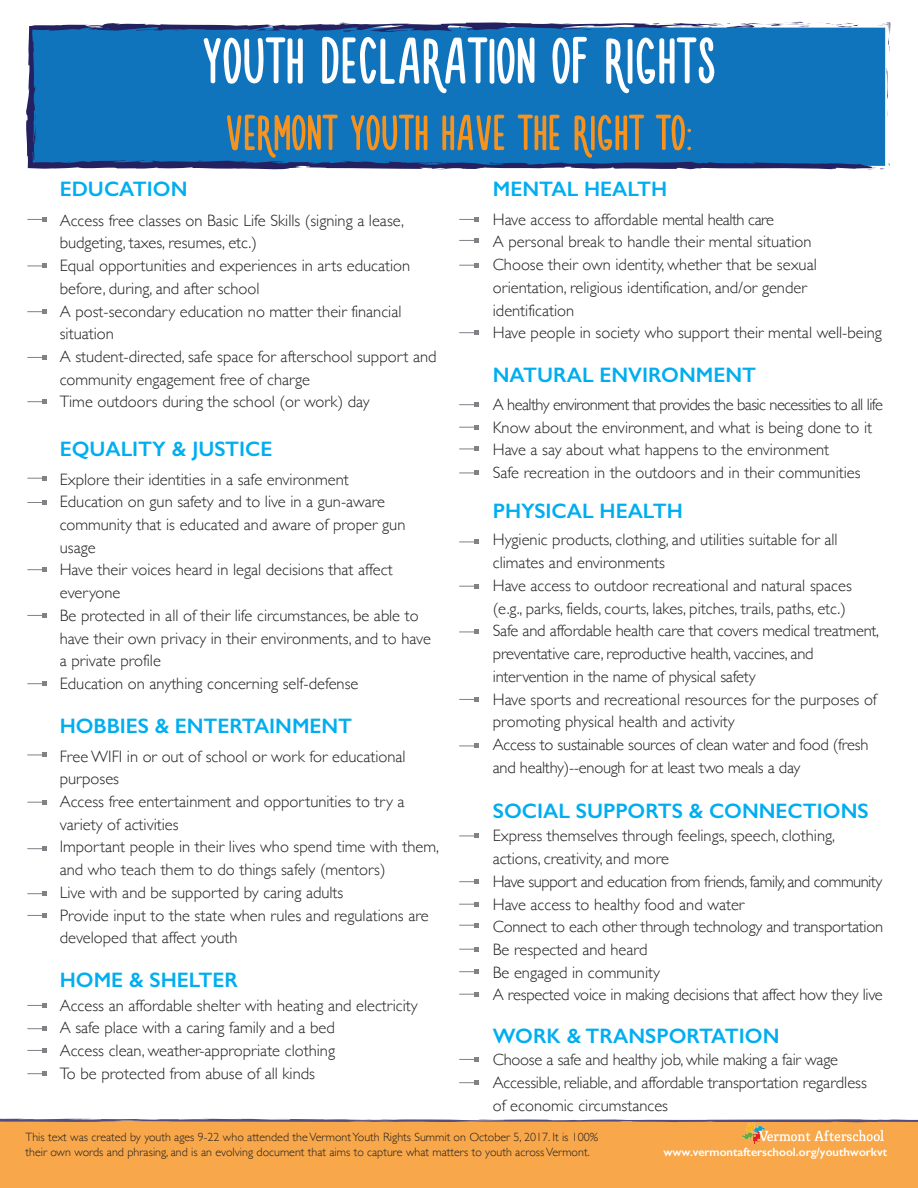
<style>
.page{position:relative;width:918px;height:1188px;background:#fff}
.page>*{position:absolute;margin:0;border:0;box-sizing:border-box;transform-origin:0 0}
.t1{font:72px "Novito Nova";color:#fff}
.t2{font:55.5px "Novito Nova";color:#f7931d}
.t3{font:600 21px "Gill Sans";color:#00aeef}
.t4{font:300 16.5px/22.6px "Gill Sans";color:#231f20}
.t5{font:300 12px/14.4px "Gill Sans";color:#231f20}
.t6{font:600 12px "Gill Sans";color:#fff}
</style>
<div class="page">
<svg style="left:886px;top:68px;width:2px;height:31px"></svg>
<svg style="left:878px;top:23px;width:13px;height:32px"></svg>
<svg style="left:26px;top:22px;width:852px;height:148px;background:#1772b7"></svg>
<svg style="left:83px;top:27px;width:15px;height:4px"></svg>
<svg style="left:708px;top:22px;width:153px;height:6px"></svg>
<svg style="left:644px;top:23px;width:58px;height:6px"></svg>
<svg style="left:549px;top:23px;width:48px;height:7px"></svg>
<svg style="left:341px;top:30px;width:17px;height:2px"></svg>
<svg style="left:880px;top:161px;width:10px;height:8px"></svg>
<svg style="left:61px;top:161px;width:10px;height:2px"></svg>
<div style="left:0;top:1118px;width:918px;height:70px;background:#f8a84a"></div>
<img style="left:742px;top:1123px;width:142px;height:20px">
<svg style="left:459px;top:1057px;width:20px;height:5px"></svg>
<svg style="left:459px;top:1080px;width:20px;height:5px"></svg>
<svg style="left:459px;top:992px;width:20px;height:5px"></svg>
<svg style="left:459px;top:969px;width:20px;height:5px"></svg>
<svg style="left:459px;top:947px;width:20px;height:5px"></svg>
<svg style="left:459px;top:923px;width:20px;height:5px"></svg>
<svg style="left:459px;top:902px;width:20px;height:5px"></svg>
<svg style="left:459px;top:879px;width:20px;height:5px"></svg>
<svg style="left:459px;top:833px;width:20px;height:5px"></svg>
<svg style="left:459px;top:743px;width:20px;height:5px"></svg>
<svg style="left:459px;top:697px;width:20px;height:5px"></svg>
<svg style="left:459px;top:629px;width:20px;height:5px"></svg>
<svg style="left:459px;top:584px;width:20px;height:5px"></svg>
<svg style="left:459px;top:539px;width:20px;height:5px"></svg>
<svg style="left:459px;top:470px;width:20px;height:5px"></svg>
<svg style="left:459px;top:446px;width:20px;height:5px"></svg>
<svg style="left:459px;top:425px;width:20px;height:5px"></svg>
<svg style="left:459px;top:402px;width:20px;height:5px"></svg>
<svg style="left:459px;top:330px;width:20px;height:5px"></svg>
<svg style="left:459px;top:263px;width:20px;height:5px"></svg>
<svg style="left:459px;top:238px;width:20px;height:5px"></svg>
<svg style="left:459px;top:217px;width:20px;height:5px"></svg>
<svg style="left:27px;top:217px;width:20px;height:5px"></svg>
<svg style="left:27px;top:263px;width:20px;height:5px"></svg>
<svg style="left:27px;top:309px;width:20px;height:5px"></svg>
<svg style="left:27px;top:355px;width:20px;height:5px"></svg>
<svg style="left:27px;top:399px;width:20px;height:5px"></svg>
<svg style="left:27px;top:476px;width:20px;height:5px"></svg>
<svg style="left:27px;top:500px;width:20px;height:5px"></svg>
<svg style="left:27px;top:567px;width:20px;height:5px"></svg>
<svg style="left:27px;top:613px;width:20px;height:5px"></svg>
<svg style="left:27px;top:681px;width:20px;height:5px"></svg>
<svg style="left:27px;top:752px;width:20px;height:5px"></svg>
<svg style="left:27px;top:800px;width:20px;height:5px"></svg>
<svg style="left:27px;top:846px;width:20px;height:5px"></svg>
<svg style="left:27px;top:891px;width:20px;height:5px"></svg>
<svg style="left:27px;top:913px;width:20px;height:5px"></svg>
<svg style="left:27px;top:1003px;width:20px;height:5px"></svg>
<svg style="left:27px;top:1026px;width:20px;height:5px"></svg>
<svg style="left:27px;top:1048px;width:20px;height:5px"></svg>
<svg style="left:27px;top:1071px;width:20px;height:5px"></svg>
<p class="t3" style="left:60px;top:177px;width:129px">EDUCATION</p>
<h1 class="t1" style="left:202px;top:27px;width:516px">YOUTH DECLARATION OF RIGHTS</h1>
<h2 class="t2" style="left:225px;top:106px;width:469px">VERMONT YOUTH HAVE THE RIGHT TO:</h2>
<p class="t3" style="left:493px;top:176px;width:176px">MENTAL HEALTH</p>
<p class="t4" style="left:60px;top:208px;width:378px">Access free classes on Basic Life Skills (signing a lease, budgeting, taxes, resumes, etc.)<br>Equal opportunities and experiences in arts education before, during, and after school<br>A post-secondary education no matter their financial situation<br>A student-directed, safe space for afterschool support and community engagement free of charge<br>Time outdoors during the school (or work) day</p>
<p class="t3" style="left:60px;top:436px;width:214px">EQUALITY &amp; JUSTICE</p>
<p class="t4" style="left:60px;top:467px;width:373px">Explore their identities in a safe environment<br>Education on gun safety and to live in a gun-aware community that is educated and aware of proper gun usage<br>Have their voices heard in legal decisions that affect everyone<br>Be protected in all of their life circumstances, be able to have their own privacy in their environments, and to have a private profile<br>Education on anything concerning self-defense</p>
<p class="t3" style="left:60px;top:713px;width:294px">HOBBIES &amp; ENTERTAINMENT</p>
<p class="t4" style="left:60px;top:744px;width:381px">Free WIFI in or out of school or work for educational purposes<br>Access free entertainment and opportunities to try a variety of activities<br>Important people in their lives who spend time with them, and who teach them to do things safely (mentors)<br>Live with and be supported by caring adults<br>Provide input to the state when rules and regulations are developed that affect youth</p>
<p class="t3" style="left:60px;top:967px;width:180px">HOME &amp; SHELTER</p>
<p class="t4" style="left:60px;top:993px;width:360px">Access an affordable shelter with heating and electricity A safe place with a caring family and a bed<br>Access clean, weather-appropriate clothing<br>To be protected from abuse of all kinds</p>
<p class="t4" style="left:493px;top:207px;width:391px">Have access to affordable mental health care<br>A personal break to handle their mental situation<br>Choose their own identity, whether that be sexual orientation, religious identification, and/or gender identification<br>Have people in society who support their mental well-being</p>
<p class="t3" style="left:493px;top:362px;width:265px">NATURAL ENVIRONMENT</p>
<p class="t4" style="left:493px;top:392px;width:392px">A healthy environment that provides the basic necessities to all life Know about the environment, and what is being done to it Have a say about what happens to the environment<br>Safe recreation in the outdoors and in their communities</p>
<p class="t3" style="left:493px;top:498px;width:192px">PHYSICAL HEALTH</p>
<p class="t4" style="left:493px;top:528px;width:388px">Hygienic products, clothing, and utilities suitable for all climates and environments<br>Have access to outdoor recreational and natural spaces (e.g., parks, fields, courts, lakes, pitches, trails, paths, etc.)<br>Safe and affordable health care that covers medical treatment, preventative care, reproductive health, vaccines, and intervention in the name of physical safety<br>Have sports and recreational resources for the purposes of promoting physical health and activity<br>Access to sustainable sources of clean water and food (fresh and healthy)--enough for at least two meals a day</p>
<p class="t3" style="left:493px;top:798px;width:377px">SOCIAL SUPPORTS &amp; CONNECTIONS</p>
<p class="t4" style="left:493px;top:824px;width:392px">Express themselves through feelings, speech, clothing, actions, creativity, and more<br>Have support and education from friends, family, and community Have access to healthy food and water<br>Connect to each other through technology and transportation Be respected and heard<br>Be engaged in community<br>A respected voice in making decisions that affect how they live</p>
<p class="t3" style="left:493px;top:1023px;width:288px">WORK &amp; TRANSPORTATION</p>
<p class="t4" style="left:493px;top:1048px;width:376px">Choose a safe and healthy job, while making a fair wage<br>Accessible, reliable, and affordable transportation regardless of economic circumstances</p>
<p class="t5" style="left:26px;top:1129px;width:574px">This text was created by youth ages 9-22 who attended the Vermont Youth Rights Summit on October 5, 2017. It is 100% their own words and phrasing, and is an evolving document that aims to capture what matters to youth across Vermont.</p>
<p class="t6" style="left:664px;top:1144px;width:225px">www.vermontafterschool.org/youthworkvt</p>
</div>
